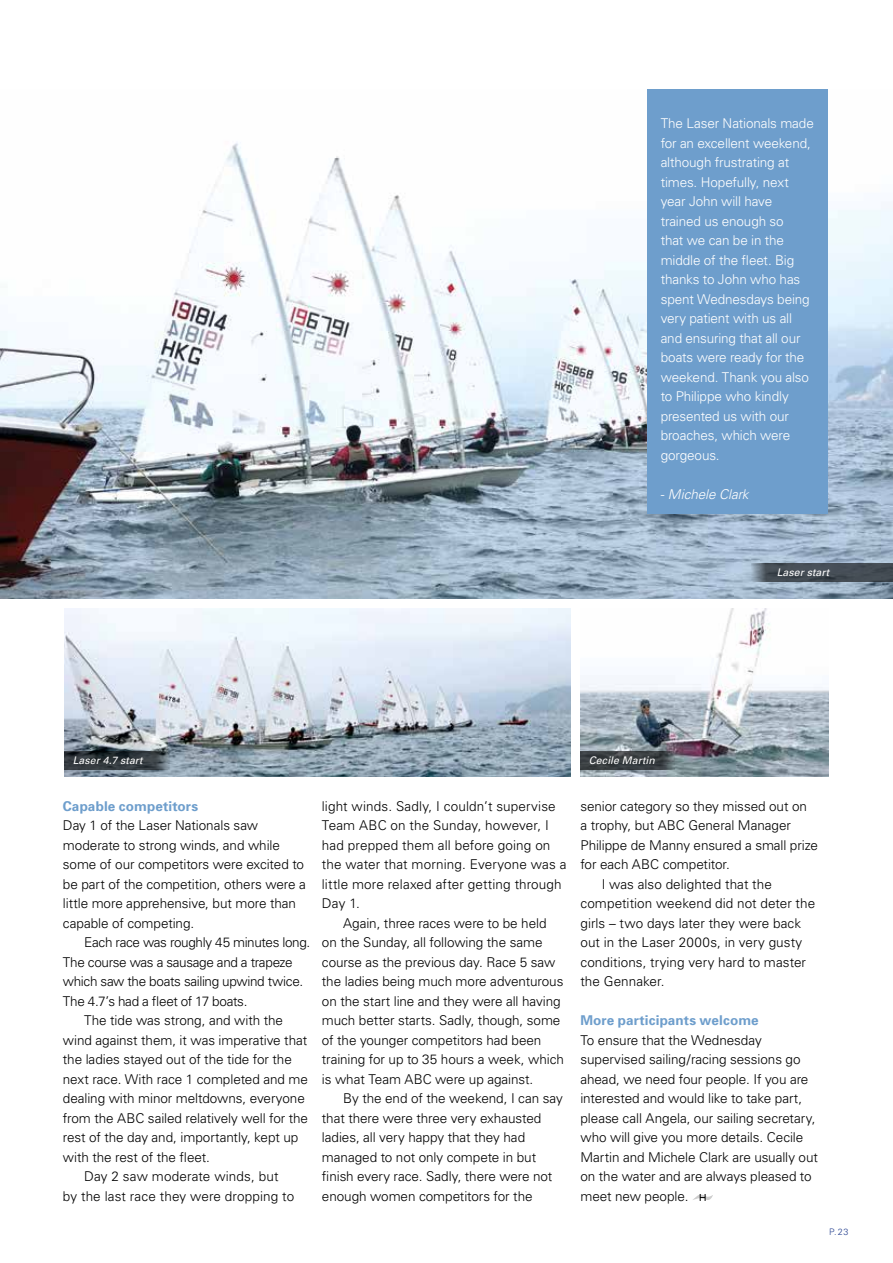
<style>
.page{position:relative;width:893px;height:1263px;background:#fff}
.page>*{position:absolute;margin:0;border:0;box-sizing:border-box;transform-origin:0 0}
.t1{font:300 13.5px/19.5px "Univers";letter-spacing:-.005em;color:#000}
.t2{font:300 13.5px/19.5px "Univers";letter-spacing:-.01em;color:#fff}
.t3{font:300 13.5px "Univers";letter-spacing:-.025em;color:#000}
.t4{font:700 13.5px "Univers";letter-spacing:.01em;color:#6e9ecc}
.t5{font:italic 300 13.5px "Univers";letter-spacing:-.005em;color:#fff}
.t6{font:italic 10.5px "Univers";letter-spacing:.01em;color:#fff}
.t7{font:300 9px "Univers";color:#25408f}
.s1{font-style:normal}
</style>
<div class="page">
<img style="left:0;top:89px;width:893px;height:510px">
<div style="left:648px;top:89px;width:180px;height:425px;background:#6e9ecc"></div>
<svg style="left:751px;top:563px;width:142px;height:19px;background:#485159"></svg>
<svg style="left:693px;top:1194px;width:20px;height:7px"></svg>
<img style="left:64px;top:608px;width:506px;height:168px">
<img style="left:580px;top:608px;width:248px;height:168px">
<svg style="left:65px;top:751px;width:105px;height:18px;background:#333a40"></svg>
<svg style="left:580px;top:751px;width:95px;height:18px;background:#3c4245"></svg>
<p class="t2" style="left:661px;top:114px;width:155px">The Laser Nationals made for an excellent weekend, although frustrating at times. Hopefully, next year John will have trained us enough so<br>that we can be in the middle of the fleet. Big thanks to John who has spent Wednesdays being very patient with us all and ensuring that all our boats were ready for the weekend. Thank you also to Philippe who kindly presented us with our broaches, which were gorgeous.</p>
<p class="t5" style="left:661px;top:486px;width:89px"><span class="s1">-</span> Michele Clark</p>
<p class="t6" style="left:73px;top:754px;width:71px">Laser 4.7 start</p>
<p class="t6" style="left:589px;top:754px;width:68px">Cecile Martin</p>
<p class="t6" style="left:777px;top:566px;width:54px">Laser start</p>
<p class="t4" style="left:63px;top:798px;width:137px">Capable competitors</p>
<p class="t1" style="left:63px;top:816px;width:244px">Day 1 of the Laser Nationals saw moderate to strong winds, and while some of our competitors were excited to be part of the competition, others were a little more apprehensive, but more than capable of competing.</p>
<p class="t3" style="left:84px;top:934px;width:228px">Each race was roughly 45 minutes long.</p>
<p class="t3" style="left:63px;top:954px;width:231px">The course was a sausage and a trapeze</p>
<p class="t3" style="left:63px;top:973px;width:242px">which saw the boats sailing upwind twice.</p>
<p class="t3" style="left:63px;top:993px;width:186px">The 4.7’s had a fleet of 17 boats.</p>
<p class="t1" style="left:84px;top:1011px;width:200px">The tide was strong, and with the</p>
<p class="t1" style="left:63px;top:1030px;width:246px">wind against them, it was imperative that</p>
<p class="t1" style="left:63px;top:1050px;width:230px">the ladies stayed out of the tide for the</p>
<p class="t1" style="left:63px;top:1069px;width:247px">next race. With race 1 completed and me</p>
<p class="t1" style="left:63px;top:1089px;width:243px">dealing with minor meltdowns, everyone</p>
<p class="t1" style="left:63px;top:1108px;width:247px">from the ABC sailed relatively well for the</p>
<p class="t1" style="left:63px;top:1128px;width:237px">rest of the day and, importantly, kept up</p>
<p class="t1" style="left:63px;top:1147px;width:149px">with the rest of the fleet.</p>
<p class="t1" style="left:84px;top:1167px;width:196px">Day 2 saw moderate winds, but</p>
<p class="t1" style="left:63px;top:1186px;width:233px">by the last race they were dropping to</p>
<p class="t1" style="left:322px;top:796px;width:246px">light winds. Sadly, I couldn’t supervise<br>Team ABC on the Sunday, however, I had prepped them all before going on the water that morning. Everyone was a little more relaxed after getting through<br>Day 1.</p>
<p class="t1" style="left:322px;top:913px;width:243px;text-indent:21px">Again, three races were to be held on the Sunday, all following the same course as the previous day. Race 5 saw the ladies being much more adventurous on the start line and they were all having much better starts. Sadly, though, some of the younger competitors had been training for up to 35 hours a week, which is what Team ABC were up against.</p>
<p class="t1" style="left:322px;top:1089px;width:242px;text-indent:21px">By the end of the weekend, I can say that there were three very exhausted ladies, all very happy that they had managed to not only compete in but finish every race. Sadly, there were not enough women competitors for the</p>
<p class="t1" style="left:580px;top:796px;width:228px">senior category so they missed out on</p>
<p class="t1" style="left:580px;top:816px;width:212px">a trophy, but ABC General Manager</p>
<p class="t1" style="left:580px;top:835px;width:239px">Philippe de Manny ensured a small prize</p>
<p class="t1" style="left:580px;top:855px;width:151px">for each ABC competitor.</p>
<p class="t1" style="left:602px;top:874px;width:172px">I was also delighted that the</p>
<p class="t1" style="left:580px;top:894px;width:236px">competition weekend did not deter the</p>
<p class="t1" style="left:580px;top:913px;width:222px">girls – two days later they were back</p>
<p class="t1" style="left:580px;top:933px;width:223px">out in the Laser 2000s, in very gusty</p>
<p class="t1" style="left:580px;top:952px;width:227px">conditions, trying very hard to master</p>
<p class="t1" style="left:580px;top:972px;width:86px">the Gennaker.</p>
<p class="t4" style="left:580px;top:1012px;width:180px">More participants welcome</p>
<p class="t1" style="left:580px;top:1030px;width:239px">To ensure that the Wednesday supervised sailing/racing sessions go ahead, we need four people. If you are interested and would like to take part, please call Angela, our sailing secretary, who will give you more details. Cecile Martin and Michele Clark are usually out on the water and are always pleased to meet new people.</p>
<p class="t7" style="left:829px;top:1226px;width:21px">P.23</p>
</div>
